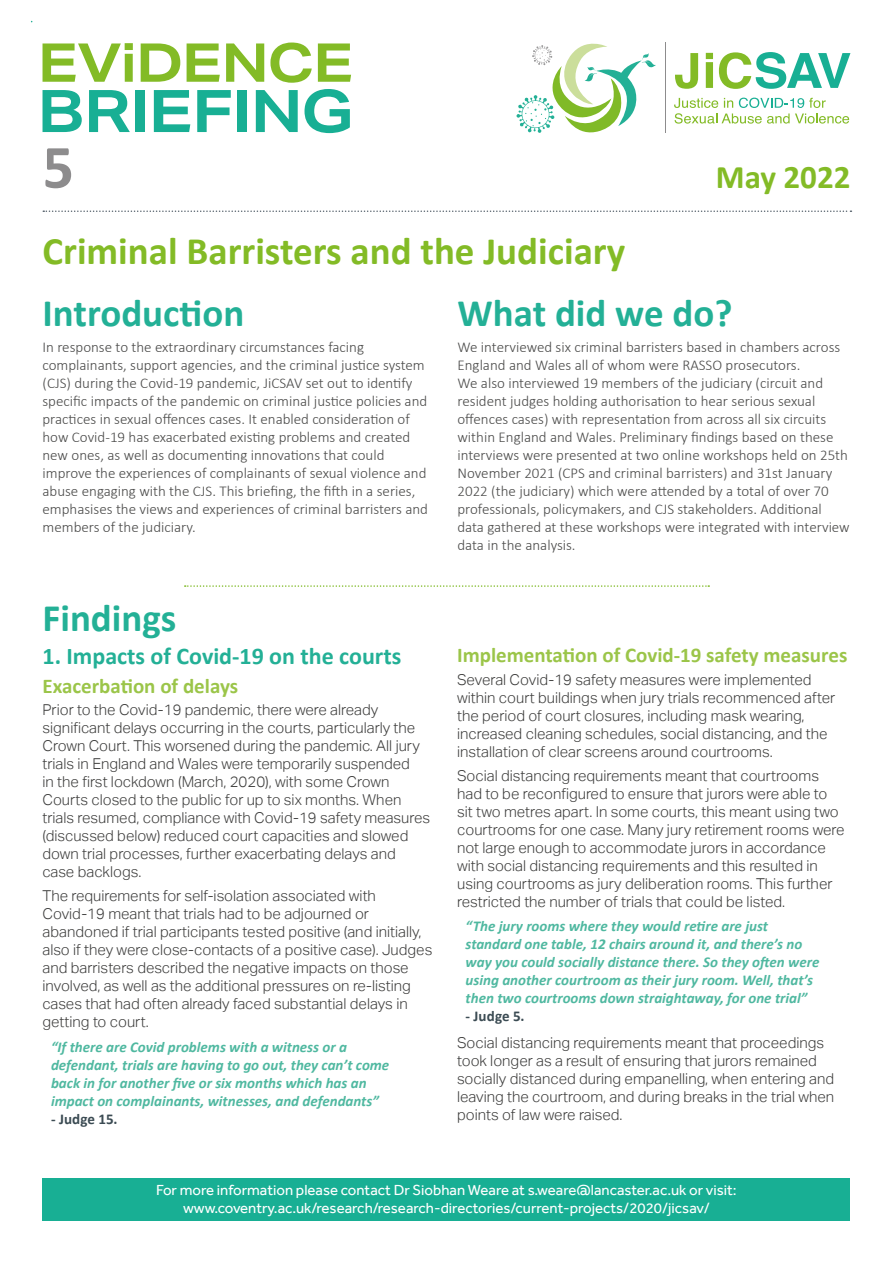
<style>
.page{position:relative;width:893px;height:1263px;background:#fff}
.page>*{position:absolute;margin:0;border:0;box-sizing:border-box;transform-origin:0 0}
.t1{font:700 62.1px "Calibri";color:#8d8c8d}
.Main_Heading{font:700 39px "Calibri";color:#83bb26}
.Heading_2{font:700 39px "Calibri";color:#23b096}
.Headings{font:700 33px "Calibri";color:#83bb26}
.Headings-2{font:700 24px "Calibri";color:#23b096}
.Heading_3{font:700 21px "Calibri";color:#9bc549}
.Text{font:300 15px/18px "Aktiv Grotesk";color:#3c3c3b}
.Paragraph_Style_1{font:300 15px/18px "Calibri";color:#4a4a49}
.t2{font:italic 700 15px/18px "Calibri";color:#4fb8a0}
.Paragraph_Style_1-2{font:15px/18px "Effra";color:#fff;text-align:center}
.t3{font:700 15px "Calibri";letter-spacing:.005em;color:#3b4b53}
</style>
<div class="page">
<hr style="left:665px;top:43px;width:1px;height:90px;background:#8d8c8d">
<svg style="left:675px;top:53px;width:23px;height:36px"></svg>
<svg style="left:706px;top:53px;width:7px;height:35px"></svg>
<svg style="left:719px;top:52px;width:131px;height:37px"></svg>
<svg style="left:674px;top:98px;width:175px;height:26px"></svg>
<svg style="left:516px;top:43px;width:140px;height:90px"></svg>
<svg style="left:43px;top:43px;width:90px;height:39px"></svg>
<svg style="left:141px;top:43px;width:39px;height:39px"></svg>
<svg style="left:187px;top:43px;width:33px;height:39px"></svg>
<svg style="left:226px;top:43px;width:38px;height:39px"></svg>
<svg style="left:270px;top:43px;width:42px;height:40px"></svg>
<svg style="left:318px;top:43px;width:33px;height:39px"></svg>
<svg style="left:43px;top:90px;width:39px;height:42px"></svg>
<svg style="left:89px;top:90px;width:41px;height:42px"></svg>
<div style="left:135px;top:90px;width:9px;height:42px;background:#18af94"></div>
<svg style="left:154px;top:90px;width:36px;height:42px"></svg>
<svg style="left:197px;top:90px;width:34px;height:42px"></svg>
<div style="left:237px;top:90px;width:9px;height:42px;background:#18af94"></div>
<svg style="left:256px;top:90px;width:42px;height:42px"></svg>
<svg style="left:304px;top:89px;width:46px;height:44px"></svg>
<svg style="left:43px;top:210px;width:808px;height:2px"></svg>
<svg style="left:185px;top:585px;width:524px;height:2px"></svg>
<div style="left:43px;top:1178px;width:807px;height:42px;background:#18af94"></div>
<p class="t1" style="left:43px;top:127px;width:33px">5</p>
<p class="Main_Heading" style="left:43px;top:226px;width:584px">Criminal Barristers and the Judiciary</p>
<p class="Headings" style="left:716px;top:156px;width:136px">May 2022</p>
<p class="Heading_2" style="left:43px;top:288px;width:203px">Introduction</p>
<p class="Paragraph_Style_1" style="left:43px;top:338px;width:387px">In response to the extraordinary circumstances facing complainants, support agencies, and the criminal justice system (CJS) during the Covid-19 pandemic, JiCSAV set out to identify specific impacts of the pandemic on criminal justice policies and practices in sexual offences cases. It enabled consideration of how Covid-19 has exacerbated existing problems and created new ones, as well as documenting innovations that could improve the experiences of complainants of sexual violence and abuse engaging with the CJS. This briefing, the fifth in a series, emphasises the views and experiences of criminal barristers and members of the judiciary.</p>
<p class="Heading_2" style="left:43px;top:593px;width:135px">Findings</p>
<p class="Headings-2" style="left:43px;top:641px;width:360px">1. Impacts of Covid-19 on the courts</p>
<p class="Heading_3" style="left:43px;top:672px;width:197px">Exacerbation of delays</p>
<p class="Text" style="left:43px;top:701px;width:389px">Prior to the Covid-19 pandemic, there were already significant delays occurring in the courts, particularly the Crown Court. This worsened during the pandemic. All jury trials in England and Wales were temporarily suspended<br>in the first lockdown (March, 2020), with some Crown Courts closed to the public for up to six months. When trials resumed, compliance with Covid-19 safety measures (discussed below) reduced court capacities and slowed down trial processes, further exacerbating delays and case backlogs.</p>
<p class="Text" style="left:43px;top:887px;width:391px">The requirements for self-isolation associated with Covid-19 meant that trials had to be adjourned or abandoned if trial participants tested positive (and initially, also if they were close-contacts of a positive case). Judges and barristers described the negative impacts on those involved, as well as the additional pressures on re-listing cases that had often already faced substantial delays in getting to court.</p>
<p class="t2" style="left:51px;top:1037px;width:340px">“If there are Covid problems with a witness or a defendant, trials are having to go out, they can’t come back in for another five or six months which has an impact on complainants, witnesses, and defendants”</p>
<p class="t3" style="left:51px;top:1109px;width:68px">- Judge 15.</p>
<p class="Heading_2" style="left:457px;top:288px;width:276px">What did we do?</p>
<p class="Paragraph_Style_1" style="left:457px;top:338px;width:394px">We interviewed six criminal barristers based in chambers across England and Wales all of whom were RASSO prosecutors.<br>We also interviewed 19 members of the judiciary (circuit and resident judges holding authorisation to hear serious sexual offences cases) with representation from across all six circuits within England and Wales. Preliminary findings based on these interviews were presented at two online workshops held on 25th November 2021 (CPS and criminal barristers) and 31st January 2022 (the judiciary) which were attended by a total of over 70 professionals, policymakers, and CJS stakeholders. Additional data gathered at these workshops were integrated with interview data in the analysis.</p>
<p class="Heading_3" style="left:457px;top:642px;width:392px">Implementation of Covid-19 safety measures</p>
<p class="Text" style="left:457px;top:670px;width:379px">Several Covid-19 safety measures were implemented within court buildings when jury trials recommenced after the period of court closures, including mask wearing, increased cleaning schedules, social distancing, and the installation of clear screens around courtrooms.</p>
<p class="Text" style="left:457px;top:767px;width:389px">Social distancing requirements meant that courtrooms had to be reconfigured to ensure that jurors were able to sit two metres apart. In some courts, this meant using two courtrooms for one case. Many jury retirement rooms were not large enough to accommodate jurors in accordance with social distancing requirements and this resulted in using courtrooms as jury deliberation rooms. This further restricted the number of trials that could be listed.</p>
<p class="t2" style="left:466px;top:917px;width:355px">“The jury rooms where they would retire are just standard one table, 12 chairs around it, and there’s no way you could socially distance there. So they often were using another courtroom as their jury room. Well, that’s then two courtrooms down straightaway, for one trial”</p>
<p class="t3" style="left:466px;top:1007px;width:60px">- Judge 5.</p>
<p class="Text" style="left:457px;top:1034px;width:379px">Social distancing requirements meant that proceedings took longer as a result of ensuring that jurors remained socially distanced during empanelling, when entering and leaving the courtroom, and during breaks in the trial when points of law were raised.</p>
<p class="Paragraph_Style_1-2" style="left:156px;top:1181px;width:582px">For more information please contact Dr Siobhan Weare at s.weare@lancaster.ac.uk or visit: www.coventry.ac.uk/research/research-directories/current-projects/2020/jicsav/</p>
</div>
